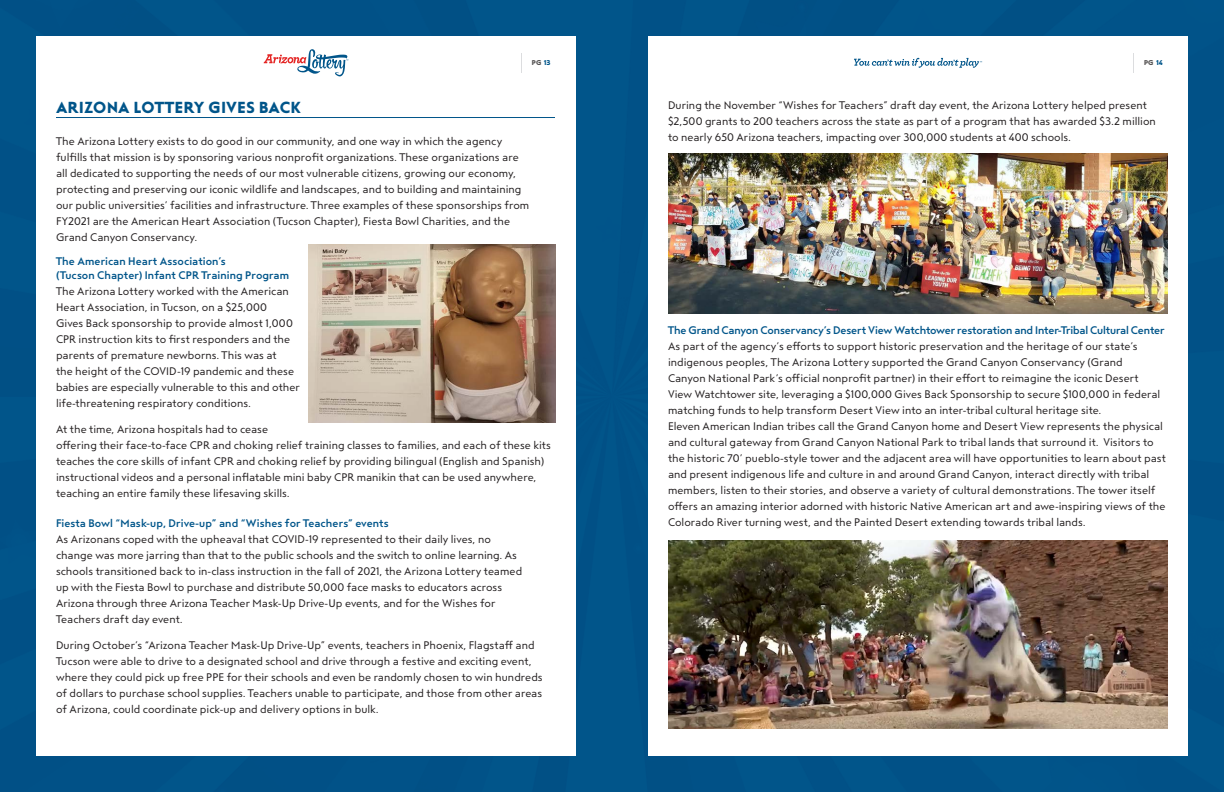
<style>
.page{position:relative;width:1224px;height:792px;background:#015388}
.page>*{position:absolute;margin:0;border:0;box-sizing:border-box;transform-origin:0 0}
.Underline_Headline{font:16px "Steagal Bo";letter-spacing:.025em;color:#01558a}
.t1{font:11px/16px "Steagal Re";color:#231f20}
.t2{font:11px "Steagal Me";letter-spacing:-.005em;color:#01558a}
.t3{font:7px "Steagal Bo";color:#555353}
.s1{color:#01558a}
</style>
<div class="page">
<div style="left:36px;top:36px;width:540px;height:720px;background:#fff"></div>
<div style="left:648px;top:36px;width:540px;height:720px;background:#fff"></div>
<svg style="left:854px;top:58px;width:128px;height:10px"></svg>
<hr style="left:56px;top:117px;width:499px;height:1px;background:#01558a">
<img style="left:309px;top:244px;width:247px;height:179px">
<img style="left:668px;top:154px;width:500px;height:159px">
<img style="left:668px;top:541px;width:500px;height:188px">
<svg style="left:264px;top:49px;width:84px;height:27px"></svg>
<p class="t3" style="left:532px;top:59px;width:20px">PG <span class="s1">13</span></p>
<p class="Underline_Headline" style="left:56px;top:98px;width:246px">ARIZONA LOTTERY GIVES BACK</p>
<p class="t1" style="left:56px;top:133px;width:448px">The Arizona Lottery exists to do good in our community, and one way in which the agency</p>
<p class="t1" style="left:56px;top:149px;width:467px">fulfills that mission is by sponsoring various nonprofit organizations. These organizations are all dedicated to supporting the needs of our most vulnerable citizens, growing our economy, protecting and preserving our iconic wildlife and landscapes, and to building and maintaining</p>
<p class="t1" style="left:56px;top:197px;width:475px">our public universities’ facilities and infrastructure. Three examples of these sponsorships from<br>FY2021 are the American Heart Association (Tucson Chapter), Fiesta Bowl Charities, and the</p>
<p class="t1" style="left:56px;top:229px;width:142px">Grand Canyon Conservancy.</p>
<p class="t2" style="left:56px;top:255px;width:171px">The American Heart Association’s</p>
<p class="t2" style="left:56px;top:269px;width:235px">(Tucson Chapter) Infant CPR Training Program</p>
<p class="t1" style="left:56px;top:283px;width:245px">The Arizona Lottery worked with the American Heart Association, in Tucson, on a $25,000<br>Gives Back sponsorship to provide almost 1,000<br>CPR instruction kits to first responders and the parents of premature newborns. This was at<br>the height of the COVID-19 pandemic and these babies are especially vulnerable to this and other life-threatening respiratory conditions.</p>
<p class="t1" style="left:56px;top:421px;width:497px">At the time, Arizona hospitals had to cease<br>offering their face-to-face CPR and choking relief training classes to families, and each of these kits teaches the core skills of infant CPR and choking relief by providing bilingual (English and Spanish) instructional videos and a personal inflatable mini baby CPR manikin that can be used anywhere, teaching an entire family these lifesaving skills.</p>
<p class="t2" style="left:56px;top:517px;width:334px">Fiesta Bowl “Mask-up, Drive-up” and “Wishes for Teachers” events</p>
<p class="t1" style="left:56px;top:532px;width:468px">As Arizonans coped with the upheaval that COVID-19 represented to their daily lives, no change was more jarring than that to the public schools and the switch to online learning. As schools transitioned back to in-class instruction in the fall of 2021, the Arizona Lottery teamed up with the Fiesta Bowl to purchase and distribute 50,000 face masks to educators across</p>
<p class="t1" style="left:56px;top:596px;width:441px">Arizona through three Arizona Teacher Mask-Up Drive-Up events, and for the Wishes for</p>
<p class="t1" style="left:56px;top:612px;width:128px">Teachers draft day event.</p>
<p class="t1" style="left:56px;top:638px;width:488px">During October’s “Arizona Teacher Mask-Up Drive-Up” events, teachers in Phoenix, Flagstaff and Tucson were able to drive to a designated school and drive through a festive and exciting event, where they could pick up free PPE for their schools and even be randomly chosen to win hundreds of dollars to purchase school supplies. Teachers unable to participate, and those from other areas of Arizona, could coordinate pick-up and delivery options in bulk.</p>
<p class="t3" style="left:1144px;top:59px;width:20px">PG <span class="s1">14</span></p>
<p class="t1" style="left:668px;top:97px;width:489px">During the November “Wishes for Teachers” draft day event, the Arizona Lottery helped present $2,500 grants to 200 teachers across the state as part of a program that has awarded $3.2 million to nearly 650 Arizona teachers, impacting over 300,000 students at 400 schools.</p>
<p class="t2" style="left:668px;top:324px;width:498px">The Grand Canyon Conservancy’s Desert View Watchtower restoration and Inter-Tribal Cultural Center</p>
<p class="t1" style="left:668px;top:338px;width:494px">As part of the agency’s efforts to support historic preservation and the heritage of our state’s indigenous peoples, The Arizona Lottery supported the Grand Canyon Conservancy (Grand Canyon National Park’s official nonprofit partner) in their effort to reimagine the iconic Desert View Watchtower site, leveraging a $100,000 Gives Back Sponsorship to secure $100,000 in federal matching funds to help transform Desert View into an inter-tribal cultural heritage site.</p>
<p class="t1" style="left:668px;top:418px;width:500px">Eleven American Indian tribes call the Grand Canyon home and Desert View represents the physical and cultural gateway from Grand Canyon National Park to tribal lands that surround it. Visitors to the historic 70’ pueblo-style tower and the adjacent area will have opportunities to learn about past and present indigenous life and culture in and around Grand Canyon, interact directly with tribal members, listen to their stories, and observe a variety of cultural demonstrations. The tower itself offers an amazing interior adorned with historic Native American art and awe-inspiring views of the Colorado River turning west, and the Painted Desert extending towards tribal lands.</p>
</div>
